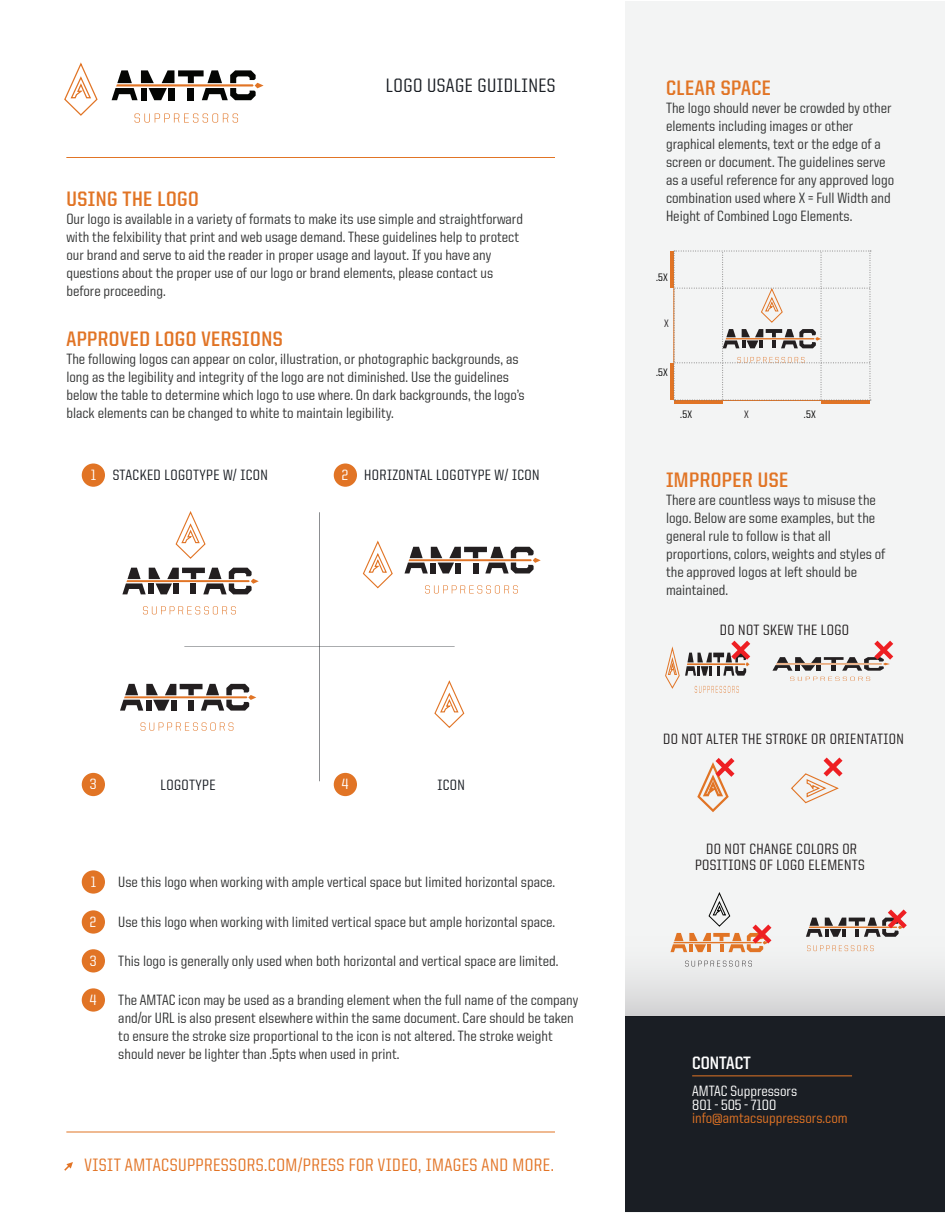
<style>
.page{position:relative;width:945px;height:1215px;background:#fff}
.page>*{position:absolute;margin:0;border:0;box-sizing:border-box;transform-origin:0 0}
.t1{font:700 21px "United Sans Semi Cond";letter-spacing:.025em;color:#e17425}
.t2{font:500 19.5px "United Sans Semi Cond";letter-spacing:.025em;color:#1a1e24}
.t3{font:500 18px "United Sans Semi Cond";letter-spacing:.025em;color:#e27426}
.t4{font:700 18px "United Sans Semi Cond";color:#fff}
.t5{font:500 15px/18px "United Sans Semi Cond";color:#313232}
.t6{font:500 15px/16.5px "United Sans Semi Cond";letter-spacing:.025em;color:#231f20;text-align:center}
.t7{font:500 15px "United Sans Semi Cond";letter-spacing:.025em;color:#1a1e24}
.t8{font:500 15px/13.5px "United Sans Semi Cond";color:#fff}
.t9{font:500 15px "United Sans Semi Cond";color:#e17425}
.t10{font:500 10.8px "United Sans Semi Cond";letter-spacing:.025em;color:#000}
.t11{font:500 10.8px "United Sans Semi Cond";color:#231f20}
</style>
<div class="page">
<div style="left:625px;top:1px;width:320px;height:1212px;background:#f3f4f4"></div>
<div style="left:626px;top:1017px;width:319px;height:195px;background:#1a1e24"></div>
<div style="left:626px;top:928px;width:319px;height:89px;background:linear-gradient(to bottom,#f9fafa,#d5d5d6)"></div>
<hr style="left:692px;top:1075px;width:160px;height:1px;background:#e17425">
<svg style="left:112px;top:70px;width:152px;height:30px"></svg>
<svg style="left:135px;top:114px;width:103px;height:9px"></svg>
<svg style="left:64px;top:62px;width:34px;height:54px"></svg>
<svg style="left:64px;top:1162px;width:9px;height:9px"></svg>
<hr style="left:66px;top:1132px;width:489px;height:1px;background:#e17425">
<hr style="left:66px;top:157px;width:489px;height:1px;background:#e17425">
<svg style="left:120px;top:684px;width:136px;height:27px"></svg>
<svg style="left:141px;top:723px;width:92px;height:8px"></svg>
<svg style="left:790px;top:677px;width:80px;height:4px"></svg>
<svg style="left:122px;top:568px;width:137px;height:26px"></svg>
<svg style="left:143px;top:606px;width:93px;height:8px"></svg>
<svg style="left:175px;top:511px;width:31px;height:48px"></svg>
<svg style="left:685px;top:961px;width:67px;height:6px"></svg>
<svg style="left:405px;top:547px;width:136px;height:26px"></svg>
<svg style="left:425px;top:585px;width:93px;height:8px"></svg>
<svg style="left:362px;top:540px;width:31px;height:49px"></svg>
<svg style="left:807px;top:945px;width:67px;height:6px"></svg>
<hr style="left:184px;top:647px;width:271px;height:1px;background:#1a1e24">
<hr style="left:319px;top:512px;width:1px;height:269px;background:#1a1e24">
<div style="left:82px;top:464px;width:23px;height:23px;background:#e17425;border-radius:50%"></div>
<div style="left:82px;top:870px;width:23px;height:24px;background:#e17425;border-radius:50%"></div>
<div style="left:82px;top:773px;width:23px;height:23px;background:#e17425;border-radius:50%"></div>
<div style="left:82px;top:949px;width:23px;height:24px;background:#e17425;border-radius:50%"></div>
<div style="left:334px;top:773px;width:23px;height:23px;background:#e17425;border-radius:50%"></div>
<div style="left:82px;top:988px;width:23px;height:24px;background:#e17425;border-radius:50%"></div>
<div style="left:334px;top:464px;width:23px;height:23px;background:#e17425;border-radius:50%"></div>
<div style="left:82px;top:910px;width:23px;height:24px;background:#e17425;border-radius:50%"></div>
<hr style="left:821px;top:400px;width:25px;height:4px;background:#e17425">
<hr style="left:845px;top:400px;width:25px;height:4px;background:#e17425">
<hr style="left:698px;top:400px;width:25px;height:4px;background:#e17425">
<hr style="left:674px;top:400px;width:25px;height:4px;background:#e17425">
<hr style="left:670px;top:269px;width:4px;height:19px;background:#e17425">
<hr style="left:670px;top:251px;width:4px;height:18px;background:#e17425">
<hr style="left:670px;top:363px;width:4px;height:19px;background:#e17425">
<hr style="left:670px;top:382px;width:4px;height:18px;background:#e17425">
<svg style="left:674px;top:251px;width:197px;height:150px"></svg>
<svg style="left:665px;top:640px;width:86px;height:53px"></svg>
<svg style="left:791px;top:757px;width:52px;height:47px"></svg>
<svg style="left:697px;top:758px;width:38px;height:54px"></svg>
<svg style="left:772px;top:640px;width:122px;height:31px"></svg>
<svg style="left:806px;top:909px;width:106px;height:28px"></svg>
<svg style="left:670px;top:892px;width:106px;height:60px"></svg>
<svg style="left:434px;top:680px;width:31px;height:48px"></svg>
<h2 class="t2" style="left:386px;top:75px;width:171px">LOGO USAGE GUIDLINES</h2>
<h1 class="t1" style="left:66px;top:188px;width:134px">USING THE LOGO</h1>
<p class="t5" style="left:66px;top:210px;width:458px">Our logo is available in a variety of formats to make its use simple and straightforward with the felxibility that print and web usage demand. These guidelines help to protect our brand and serve to aid the reader in proper usage and layout. If you have any questions about the proper use of our logo or brand elements, please contact us before proceeding.</p>
<h1 class="t1" style="left:66px;top:327px;width:218px">APPROVED LOGO VERSIONS</h1>
<p class="t5" style="left:66px;top:349px;width:460px">The following logos can appear on color, illustration, or photographic backgrounds, as long as the legibility and integrity of the logo are not diminished. Use the guidelines below the table to determine which logo to use where. On dark backgrounds, the logo’s black elements can be changed to white to maintain legibility.</p>
<p class="t8" style="left:91px;top:468px;width:7px">1</p>
<p class="t7" style="left:113px;top:467px;width:157px">STACKED LOGOTYPE W/ ICON</p>
<p class="t7" style="left:364px;top:467px;width:177px">HORIZONTAL LOGOTYPE W/ ICON</p>
<p class="t8" style="left:342px;top:468px;width:8px">2</p>
<p class="t8" style="left:90px;top:777px;width:8px">3</p>
<p class="t8" style="left:342px;top:777px;width:8px">4</p>
<p class="t7" style="left:160px;top:777px;width:56px">LOGOTYPE</p>
<p class="t7" style="left:437px;top:777px;width:29px">ICON</p>
<p class="t8" style="left:91px;top:875px;width:7px">1</p>
<p class="t8" style="left:90px;top:915px;width:8px">2</p>
<p class="t8" style="left:90px;top:954px;width:8px">3</p>
<p class="t8" style="left:90px;top:993px;width:8px">4</p>
<p class="t5" style="left:118px;top:873px;width:438px">Use this logo when working with ample vertical space but limited horizontal space.</p>
<p class="t5" style="left:118px;top:912px;width:438px">Use this logo when working with limited vertical space but ample horizontal space.</p>
<p class="t5" style="left:118px;top:952px;width:442px">This logo is generally only used when both horizontal and vertical space are limited.</p>
<p class="t5" style="left:118px;top:990px;width:461px">The AMTAC icon may be used as a branding element when the full name of the company and/or URL is also present elsewhere within the same document. Care should be taken to ensure the stroke size proportional to the icon is not altered. The stroke weight should never be lighter than .5pts when used in print.</p>
<p class="t3" style="left:85px;top:1155px;width:471px">VISIT AMTACSUPPRESSORS.COM/PRESS FOR VIDEO, IMAGES AND MORE.</p>
<h1 class="t1" style="left:666px;top:77px;width:107px">CLEAR SPACE</h1>
<p class="t5" style="left:666px;top:99px;width:230px">The logo should never be crowded by other elements including images or other graphical elements, text or the edge of a screen or document. The guidelines serve as a useful reference for any approved logo combination used where X = Full Width and Height of Combined Logo Elements.</p>
<p class="t10" style="left:656px;top:272px;width:13px">.5X</p>
<p class="t11" style="left:664px;top:318px;width:6px">X</p>
<p class="t10" style="left:656px;top:366px;width:13px">.5X</p>
<p class="t10" style="left:680px;top:408px;width:13px">.5X</p>
<p class="t10" style="left:804px;top:408px;width:13px">.5X</p>
<p class="t11" style="left:744px;top:408px;width:6px">X</p>
<h1 class="t1" style="left:666px;top:469px;width:124px">IMPROPER USE</h1>
<p class="t5" style="left:666px;top:491px;width:221px">There are countless ways to misuse the logo. Below are some examples, but the general rule to follow is that all proportions, colors, weights and styles of the approved logos at left should be maintained.</p>
<p class="t6" style="left:720px;top:622px;width:131px">DO NOT SKEW THE LOGO</p>
<p class="t6" style="left:663px;top:730px;width:242px">DO NOT ALTER THE STROKE OR ORIENTATION</p>
<p class="t6" style="left:695px;top:840px;width:171px">DO NOT CHANGE COLORS OR<br>POSITIONS OF LOGO ELEMENTS</p>
<p class="t4" style="left:692px;top:1054px;width:60px">CONTACT</p>
<p class="t8" style="left:692px;top:1084px;width:107px">AMTAC Suppressors<br>801 - 505 - 7100</p>
<p class="t9" style="left:692px;top:1110px;width:157px">info@amtacsuppressors.com</p>
</div>
